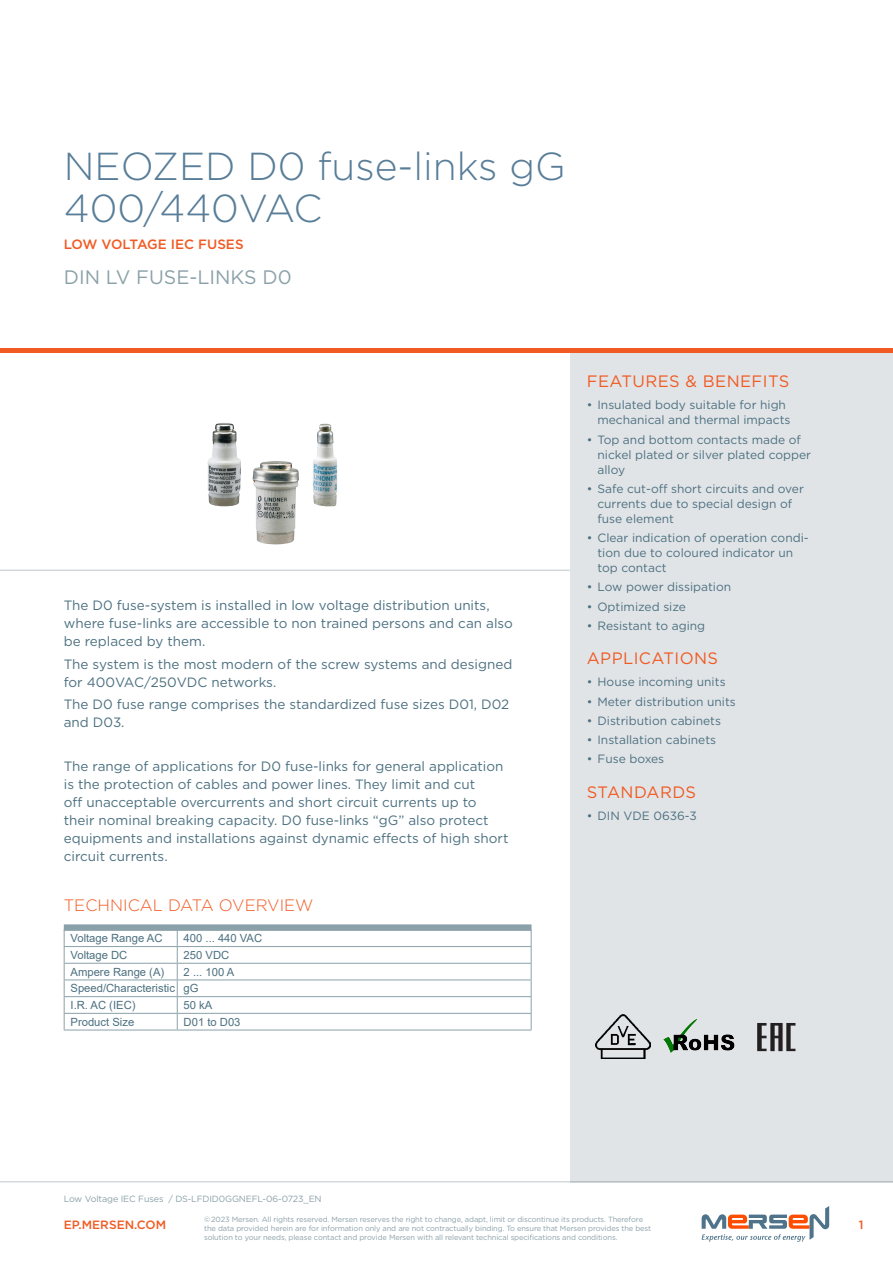
<style>
.page{position:relative;width:893px;height:1263px;background:#fff}
.page>*{position:absolute;margin:0;border:0;box-sizing:border-box;transform-origin:0 0}
.t1{font:300 39px/42px "Gotham";color:#587d98}
.t2{font:19.5px "Gotham";color:#8ba1a9}
.t3{font:16.5px "Gotham";letter-spacing:.025em;color:#f15a22}
.t4{font:300 16.5px "Gotham";color:#f15a22}
.t5{font:13.5px/18px "Gotham";color:#4c7080}
.t6{font:500 13.5px "Gotham";color:#f15a22}
.t7{font:12px/15px "Gotham";color:#4c7080}
.t8{font:500 12px "Gotham";color:#f15a22}
.t9{font:11.25px/16.6px "Arial";color:#4c7080}
.t10{font:9px "Gotham";letter-spacing:-.015em;color:#8ba1a9}
.t11{font:7.5px/9px "Gotham";letter-spacing:-.015em;color:#8ba1a9}
</style>
<div class="page">
<hr style="left:0;top:1181px;width:893px;height:1px;background:#bec8cd">
<div style="left:570px;top:353px;width:323px;height:829px;background:#e1e4e7"></div>
<hr style="left:0;top:349px;width:893px;height:4px;background:#f15a22">
<hr style="left:0;top:570px;width:570px;height:1px;background:#bec8cd">
<svg style="left:702px;top:1206px;width:127px;height:36px"></svg>
<div style="left:64px;top:924px;width:467px;height:7px;background:#8ba1a9"></div>
<hr style="left:64px;top:946px;width:113px;height:1px;background:#8ba1a9">
<hr style="left:177px;top:946px;width:354px;height:1px;background:#8ba1a9">
<hr style="left:64px;top:963px;width:113px;height:1px;background:#8ba1a9">
<hr style="left:177px;top:963px;width:354px;height:1px;background:#8ba1a9">
<hr style="left:64px;top:979px;width:113px;height:1px;background:#8ba1a9">
<hr style="left:177px;top:979px;width:354px;height:1px;background:#8ba1a9">
<hr style="left:64px;top:996px;width:113px;height:1px;background:#8ba1a9">
<hr style="left:177px;top:996px;width:354px;height:1px;background:#8ba1a9">
<hr style="left:64px;top:1013px;width:113px;height:1px;background:#8ba1a9">
<svg style="left:64px;top:931px;width:1px;height:99px"></svg>
<hr style="left:64px;top:1030px;width:113px;height:1px;background:#8ba1a9">
<hr style="left:177px;top:1013px;width:354px;height:1px;background:#8ba1a9">
<svg style="left:177px;top:931px;width:1px;height:99px"></svg>
<svg style="left:531px;top:930px;width:1px;height:100px"></svg>
<hr style="left:177px;top:1030px;width:354px;height:1px;background:#8ba1a9">
<img style="left:207px;top:422px;width:122px;height:84px">
<img style="left:595px;top:1014px;width:56px;height:45px">
<img style="left:757px;top:1023px;width:39px;height:29px">
<img style="left:663px;top:1020px;width:72px;height:33px">
<h1 class="t1" style="left:64px;top:144px;width:503px">NEOZED D0 fuse-links gG<br>400/440VAC</h1>
<p class="t6" style="left:64px;top:235px;width:181px">LOW VOLTAGE IEC FUSES</p>
<h2 class="t2" style="left:64px;top:264px;width:229px">DIN LV FUSE-LINKS D0</h2>
<p class="t5" style="left:64px;top:596px;width:451px">The D0 fuse-system is installed in low voltage distribution units, where fuse-links are accessible to non trained persons and can also be replaced by them.</p>
<p class="t5" style="left:64px;top:655px;width:450px">The system is the most modern of the screw systems and designed for 400VAC/250VDC networks.</p>
<p class="t5" style="left:64px;top:695px;width:447px">The D0 fuse range comprises the standardized fuse sizes D01, D02 and D03.</p>
<p class="t5" style="left:64px;top:757px;width:446px">The range of applications for D0 fuse-links for general application is the protection of cables and power lines. They limit and cut<br>off unacceptable overcurrents and short circuit currents up to their nominal breaking capacity. D0 fuse-links “gG” also protect equipments and installations against dynamic effects of high short circuit currents.</p>
<p class="t4" style="left:64px;top:894px;width:251px">TECHNICAL DATA OVERVIEW</p>
<p class="t9" style="left:71px;top:930px;width:93px">Voltage Range AC</p>
<p class="t9" style="left:184px;top:930px;width:80px">400 ... 440 VAC</p>
<p class="t9" style="left:71px;top:947px;width:58px">Voltage DC</p>
<p class="t9" style="left:184px;top:947px;width:47px">250 VDC</p>
<p class="t9" style="left:71px;top:963px;width:95px">Ampere Range (A)</p>
<p class="t9" style="left:71px;top:963px;width:165px;text-indent:113px">2 ... 100 A<br>Speed/Characteristic gG<br>I.R. AC (IEC)</p>
<p class="t9" style="left:184px;top:997px;width:30px">50 kA</p>
<p class="t9" style="left:71px;top:1013px;width:65px">Product Size</p>
<p class="t9" style="left:184px;top:1013px;width:58px">D01 to D03</p>
<p class="t3" style="left:587px;top:371px;width:204px">FEATURES &amp; BENEFITS</p>
<p class="t7" style="left:597px;top:397px;width:195px;text-indent:-11px">• Insulated body suitable for high mechanical and thermal impacts</p>
<p class="t7" style="left:597px;top:432px;width:215px;text-indent:-11px">• Top and bottom contacts made of nickel plated or silver plated copper alloy</p>
<p class="t7" style="left:597px;top:481px;width:208px;text-indent:-11px">• Safe cut-off short circuits and over currents due to special design of fuse element</p>
<p class="t7" style="left:597px;top:530px;width:213px;text-indent:-11px">• Clear indication of operation condi&shy;tion due to coloured indicator un top contact</p>
<p class="t7" style="left:587px;top:579px;width:146px">• Low power dissipation</p>
<p class="t7" style="left:587px;top:599px;width:101px">• Optimized size</p>
<p class="t7" style="left:587px;top:618px;width:120px">• Resistant to aging</p>
<p class="t3" style="left:587px;top:648px;width:133px">APPLICATIONS</p>
<p class="t7" style="left:587px;top:674px;width:140px">• House incoming units</p>
<p class="t7" style="left:587px;top:693px;width:151px">• Meter distribution units</p>
<p class="t7" style="left:587px;top:713px;width:136px">• Distribution cabinets</p>
<p class="t7" style="left:587px;top:732px;width:131px">• Installation cabinets</p>
<p class="t7" style="left:587px;top:751px;width:79px">• Fuse boxes</p>
<p class="t3" style="left:587px;top:781px;width:111px">STANDARDS</p>
<p class="t7" style="left:587px;top:808px;width:112px">• DIN VDE 0636-3</p>
<p class="t10" style="left:64px;top:1193px;width:259px">Low Voltage IEC Fuses / DS-LFDID0GGNEFL-06-0723_EN</p>
<p class="t8" style="left:64px;top:1217px;width:104px">EP.MERSEN.COM</p>
<p class="t8" style="left:859px;top:1217px;width:6px">1</p>
<p class="t11" style="left:204px;top:1215px;width:448px">©2023 Mersen. All rights reserved. Mersen reserves the right to change, adapt, limit or discontinue its products. Therefore the data provided herein are for information only and are not contractually binding. To ensure that Mersen provides the best solution to your needs, please contact and provide Mersen with all relevant technical specifications and conditions.</p>
</div>
